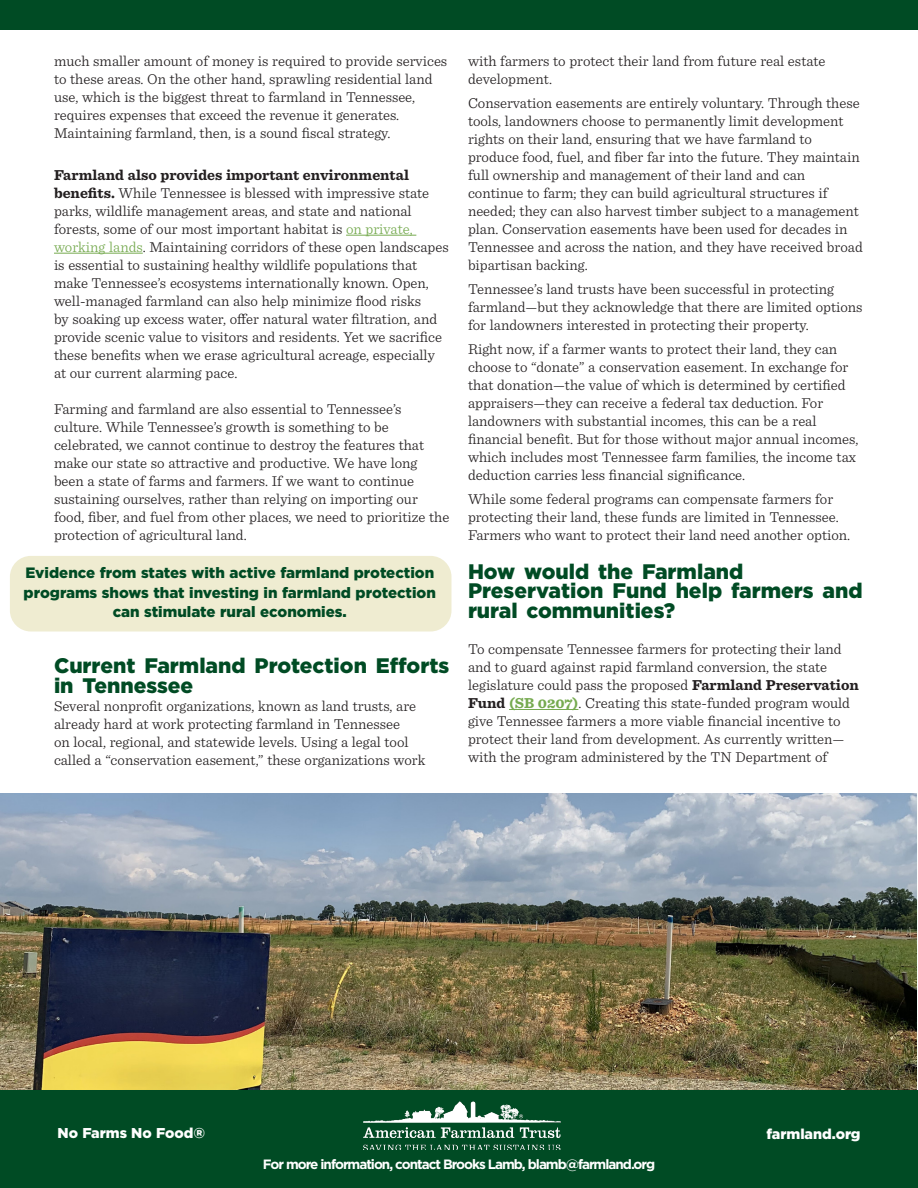
<style>
.page{position:relative;width:918px;height:1188px;background:#fff}
.page>*{position:absolute;margin:0;border:0;box-sizing:border-box;transform-origin:0 0}
._01_Body_no_indent{font:900 21px/19.5px "Gotham";color:#004b24}
._01_Body_no_indent-2{font:300 15px/18px "Sentinel";color:#231f20}
._01_Bullet{font:300 15px/18px "Sentinel";color:#231f20}
._02_Subhead{font:900 15px/19.5px "Gotham";color:#004b24;text-align:center}
._01_Body{font:900 14.25px "Gotham";color:#fff}
._01_Body-2{font:700 13.5px "Gotham";letter-spacing:-.075em;color:#fff}
.s1{font-weight:700}
.s2{color:#76aa50}
.s3{font-weight:700;color:#76aa50}
</style>
<div class="page">
<hr style="left:346px;top:235px;width:70px;height:1px;background:#76aa50">
<hr style="left:54px;top:253px;width:89px;height:1px;background:#76aa50">
<hr style="left:509px;top:709px;width:69px;height:1px;background:#76aa50">
<div style="left:0;top:0;width:918px;height:30px;background:#004b24"></div>
<div style="left:13px;top:559px;width:435px;height:70px;background:#efecd1;border-radius:18px"></div>
<div style="left:10px;top:556px;width:441px;height:76px;border:6px solid #efecd1;border-radius:18px"></div>
<img style="left:0;top:794px;width:916px;height:296px">
<div style="left:0;top:1090px;width:918px;height:98px;background:#004b24"></div>
<img style="left:364px;top:1101px;width:197px;height:49px">
<p class="_01_Bullet" style="left:54px;top:51px;width:395px">much smaller amount of money is required to provide services to these areas. On the other hand, sprawling residential land use, which is the biggest threat to farmland in Tennessee, requires expenses that exceed the revenue it generates.<br>Maintaining farmland, then, is a sound fiscal strategy.</p>
<p class="_01_Body_no_indent-2" style="left:54px;top:165px;width:396px"><span class="s1">Farmland also provides important environmental benefits.</span> While Tennessee is blessed with impressive state parks, wildlife management areas, and state and national forests, some of our most important habitat is <span class="s2">on private, working lands</span>. Maintaining corridors of these open landscapes is essential to sustaining healthy wildlife populations that make Tennessee’s ecosystems internationally known. Open, well-managed farmland can also help minimize flood risks<br>by soaking up excess water, offer natural water filtration, and provide scenic value to visitors and residents. Yet we sacrifice these benefits when we erase agricultural acreage, especially at our current alarming pace.</p>
<p class="_01_Body_no_indent-2" style="left:54px;top:399px;width:397px">Farming and farmland are also essential to Tennessee’s culture. While Tennessee’s growth is something to be celebrated, we cannot continue to destroy the features that make our state so attractive and productive. We have long been a state of farms and farmers. If we want to continue sustaining ourselves, rather than relying on importing our food, fiber, and fuel from other places, we need to prioritize the protection of agricultural land.</p>
<p class="_02_Subhead" style="left:24px;top:563px;width:414px">Evidence from states with active farmland protection programs shows that investing in farmland protection can stimulate rural economies.</p>
<p class="_01_Body_no_indent" style="left:54px;top:656px;width:397px">Current Farmland Protection Efforts in Tennessee</p>
<p class="_01_Body_no_indent-2" style="left:54px;top:696px;width:373px">Several nonprofit organizations, known as land trusts, are already hard at work protecting farmland in Tennessee<br>on local, regional, and statewide levels. Using a legal tool called a “conservation easement,” these organizations work</p>
<p class="_01_Body_no_indent-2" style="left:468px;top:51px;width:359px">with farmers to protect their land from future real estate development.</p>
<p class="_01_Body_no_indent-2" style="left:468px;top:93px;width:396px">Conservation easements are entirely voluntary. Through these tools, landowners choose to permanently limit development rights on their land, ensuring that we have farmland to produce food, fuel, and fiber far into the future. They maintain full ownership and management of their land and can continue to farm; they can build agricultural structures if needed; they can also harvest timber subject to a management plan. Conservation easements have been used for decades in Tennessee and across the nation, and they have received broad bipartisan backing.</p>
<p class="_01_Body_no_indent-2" style="left:468px;top:279px;width:396px">Tennessee’s land trusts have been successful in protecting farmland—but they acknowledge that there are limited options for landowners interested in protecting their property.</p>
<p class="_01_Body_no_indent-2" style="left:468px;top:339px;width:392px">Right now, if a farmer wants to protect their land, they can choose to “donate” a conservation easement. In exchange for that donation—the value of which is determined by certified appraisers—they can receive a federal tax deduction. For landowners with substantial incomes, this can be a real financial benefit. But for those without major annual incomes, which includes most Tennessee farm families, the income tax deduction carries less financial significance.</p>
<p class="_01_Body_no_indent-2" style="left:468px;top:489px;width:384px">While some federal programs can compensate farmers for protecting their land, these funds are limited in Tennessee.<br>Farmers who want to protect their land need another option.</p>
<p class="_01_Body_no_indent" style="left:468px;top:562px;width:396px">How would the Farmland<br>Preservation Fund help farmers and rural communities?</p>
<p class="_01_Body_no_indent-2" style="left:468px;top:639px;width:392px">To compensate Tennessee farmers for protecting their land and to guard against rapid farmland conversion, the state legislature could pass the proposed <span class="s1">Farmland Preservation Fund</span> <span class="s3">(SB 0207)</span>. Creating this state-funded program would give Tennessee farmers a more viable financial incentive to protect their land from development. As currently written— with the program administered by the TN Department of</p>
<p class="_01_Body" style="left:58px;top:1123px;width:149px">No Farms No Food®</p>
<p class="_01_Body" style="left:766px;top:1125px;width:96px">farmland.org</p>
<p class="_01_Body-2" style="left:263px;top:1156px;width:394px">For more information, contact Brooks Lamb, blamb@farmland.org</p>
</div>
